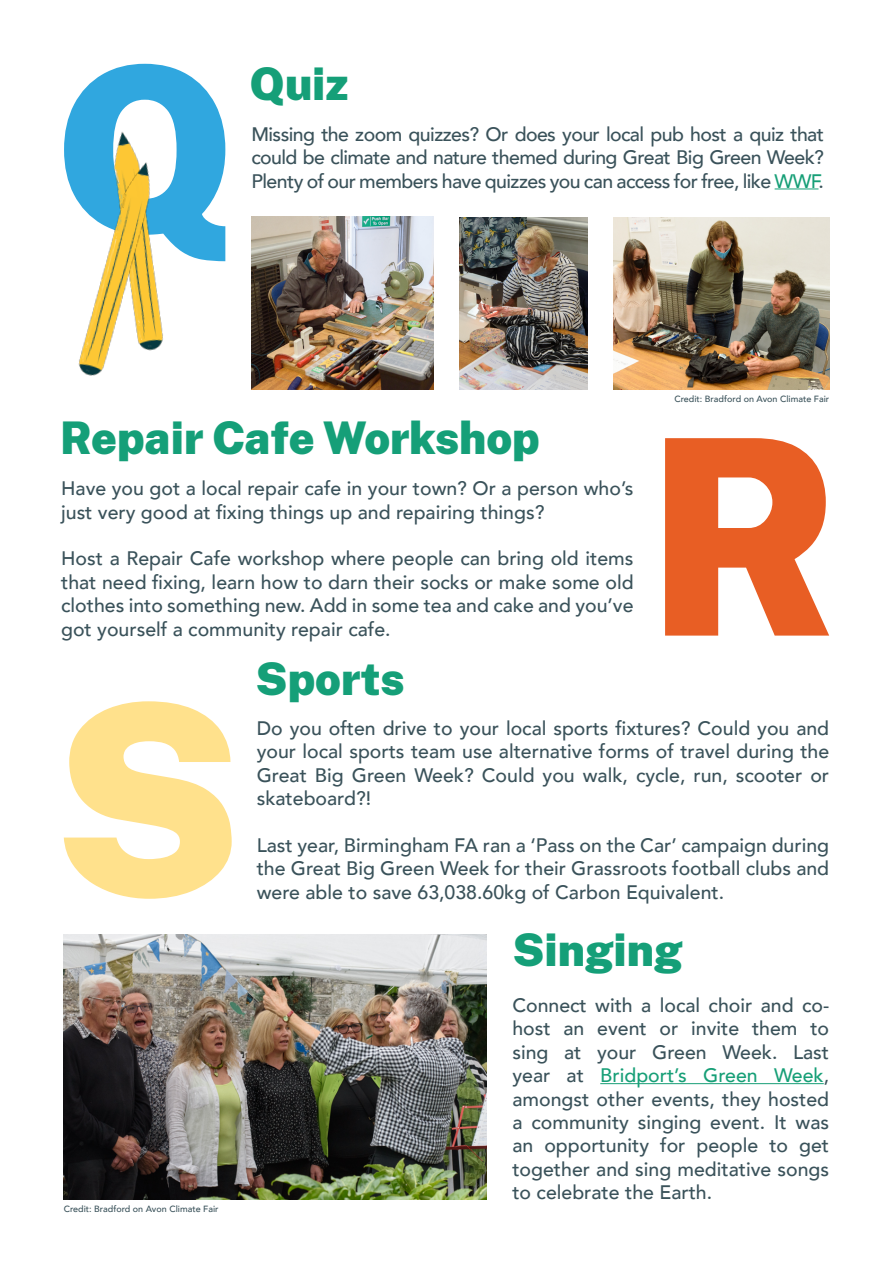
<style>
.page{position:relative;width:893px;height:1263px;background:#fff}
.page>*{position:absolute;margin:0;border:0;box-sizing:border-box;transform-origin:0 0}
.t1{font:900 45px "Public Sans";color:#159f78}
.t2{font:500 19.5px/23.4px "Avenir";color:#3a525a;text-align:justify}
.t3{font:500 9px "Avenir";color:#3a525a}
.s1{color:#179f77}
</style>
<div class="page">
<img style="left:614px;top:217px;width:215px;height:172px">
<svg style="left:665px;top:438px;width:164px;height:198px"></svg>
<svg style="left:64px;top:701px;width:168px;height:198px"></svg>
<hr style="left:775px;top:188px;width:43px;height:1px;background:#179f77">
<hr style="left:600px;top:1083px;width:224px;height:1px;background:#179f77">
<img style="left:64px;top:934px;width:422px;height:265px">
<img style="left:459px;top:217px;width:129px;height:172px">
<img style="left:251px;top:217px;width:182px;height:172px">
<svg style="left:87px;top:64px;width:138px;height:197px"></svg>
<img style="left:71px;top:86px;width:121px;height:175px">
<img style="left:64px;top:111px;width:117px;height:265px">
<h1 class="t1" style="left:249px;top:51px;width:101px">Quiz</h1>
<p class="t2" style="left:251px;top:121px;width:574px">Missing the zoom quizzes? Or does your local pub host a quiz that could be climate and nature themed during Great Big Green Week?<br>Plenty of our members have quizzes you can access for free, like <span class="s1">WWF</span>.</p>
<h1 class="t1" style="left:60px;top:405px;width:481px">Repair Cafe Workshop</h1>
<p class="t2" style="left:61px;top:476px;width:574px">Have you got a local repair cafe in your town? Or a person who’s just very good at fixing things up and repairing things?</p>
<p class="t2" style="left:61px;top:546px;width:574px">Host a Repair Cafe workshop where people can bring old items that need fixing, learn how to darn their socks or make some old clothes into something new. Add in some tea and cake and you’ve got yourself a community repair cafe.</p>
<h1 class="t1" style="left:256px;top:646px;width:150px">Sports</h1>
<p class="t3" style="left:674px;top:391px;width:156px">Credit: Bradford on Avon Climate Fair</p>
<p class="t2" style="left:257px;top:715px;width:574px">Do you often drive to your local sports fixtures? Could you and your local sports team use alternative forms of travel during the Great Big Green Week? Could you walk, cycle, run, scooter or skateboard?!</p>
<p class="t2" style="left:257px;top:832px;width:574px">Last year, Birmingham FA ran a ‘Pass on the Car’ campaign during the Great Big Green Week for their Grassroots football clubs and were able to save 63,038.60kg of Carbon Equivalent.</p>
<h1 class="t1" style="left:512px;top:917px;width:172px">Singing</h1>
<p class="t3" style="left:64px;top:1201px;width:156px">Credit: Bradford on Avon Climate Fair</p>
<p class="t2" style="left:512px;top:992px;width:318px">Connect with a local choir and co&shy;host an event or invite them to sing at your Green Week. Last year at <span class="s1">Bridport’s Green Week</span>, amongst other events, they hosted a community singing event. It was an opportunity for people to get together and sing meditative songs to celebrate the Earth.</p>
</div>
